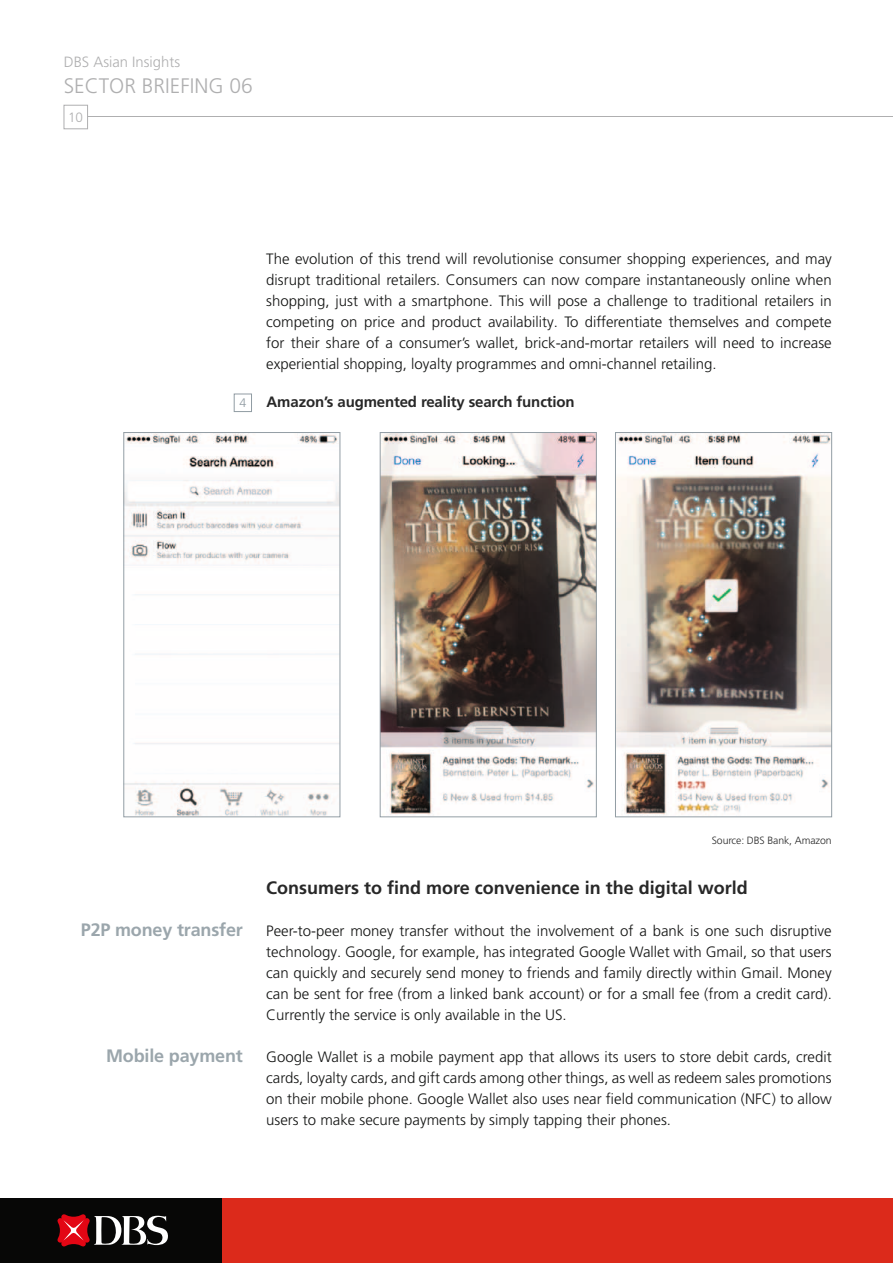
<style>
.page{position:relative;width:893px;height:1263px;background:#fff}
.page>*{position:absolute;margin:0;border:0;box-sizing:border-box;transform-origin:0 0}
.t1{font:300 21px "Frutiger LT Pro";color:#afafb0}
.t2{font:700 18px "Frutiger LT Pro";color:#282828}
.t3{font:700 18px "Frutiger LT Pro";letter-spacing:-.01em;color:#9ba6ac}
.t4{font:300 15px/21px "Frutiger LT Pro";color:#131413;text-align:justify}
.t5{font:700 15px "Frutiger LT Pro";letter-spacing:-.01em;color:#282828}
.t6{font:300 14.85px "Frutiger LT Pro";color:#afafb0}
.t7{font:300 13.5px "Frutiger LT Pro";color:#afafb0}
.t8{font:300 12.45px "Frutiger LT Pro";color:#919ca3}
.t9{font:300 10.5px "Frutiger LT Pro";letter-spacing:-.01em;color:#282828}
</style>
<div class="page">
<div style="left:0;top:1198px;width:893px;height:65px;background:#dc2a1b"></div>
<div style="left:0;top:1198px;width:221px;height:65px;background:#070706"></div>
<svg style="left:57px;top:1214px;width:111px;height:33px"></svg>
<hr style="left:85px;top:117px;width:808px;height:1px;background:#afafb0">
<div style="left:64px;top:105px;width:24px;height:24px;background:#fff;border:1px solid #afafb0"></div>
<img style="left:125px;top:434px;width:213px;height:381px">
<div style="left:123px;top:432px;width:217px;height:385px;border:1px solid #939ea5"></div>
<img style="left:382px;top:434px;width:213px;height:381px">
<div style="left:380px;top:432px;width:217px;height:385px;border:1px solid #939ea5"></div>
<img style="left:617px;top:434px;width:213px;height:381px">
<div style="left:615px;top:432px;width:217px;height:385px;border:1px solid #939ea5"></div>
<div style="left:234px;top:394px;width:18px;height:18px;border:1px solid #919ca3"></div>
<p class="t6" style="left:64px;top:53px;width:118px">DBS Asian Insights</p>
<h1 class="t1" style="left:64px;top:74px;width:191px">SECTOR BRIEFING 06</h1>
<p class="t7" style="left:68px;top:109px;width:16px">10</p>
<p class="t4" style="left:266px;top:248px;width:567px">The evolution of this trend will revolutionise consumer shopping experiences, and may disrupt traditional retailers. Consumers can now compare instantaneously online when shopping, just with a smartphone. This will pose a challenge to traditional retailers in competing on price and product availability. To differentiate themselves and compete for their share of a consumer’s wallet, brick-and-mortar retailers will need to increase experiential shopping, loyalty programmes and omni-channel retailing.</p>
<p class="t8" style="left:239px;top:396px;width:8px">4</p>
<p class="t5" style="left:267px;top:393px;width:310px">Amazon’s augmented reality search function</p>
<p class="t9" style="left:712px;top:834px;width:121px">Source: DBS Bank, Amazon</p>
<p class="t3" style="left:81px;top:919px;width:163px">P2P money transfer</p>
<p class="t3" style="left:106px;top:1045px;width:138px">Mobile payment</p>
<p class="t2" style="left:266px;top:877px;width:483px">Consumers to find more convenience in the digital world</p>
<p class="t4" style="left:266px;top:920px;width:567px">Peer-to-peer money transfer without the involvement of a bank is one such disruptive technology. Google, for example, has integrated Google Wallet with Gmail, so that users can quickly and securely send money to friends and family directly within Gmail. Money can be sent for free (from a linked bank account) or for a small fee (from a credit card).<br>Currently the service is only available in the US.</p>
<p class="t4" style="left:266px;top:1046px;width:567px">Google Wallet is a mobile payment app that allows its users to store debit cards, credit cards, loyalty cards, and gift cards among other things, as well as redeem sales promotions on their mobile phone. Google Wallet also uses near field communication (NFC) to allow users to make secure payments by simply tapping their phones.</p>
</div>
